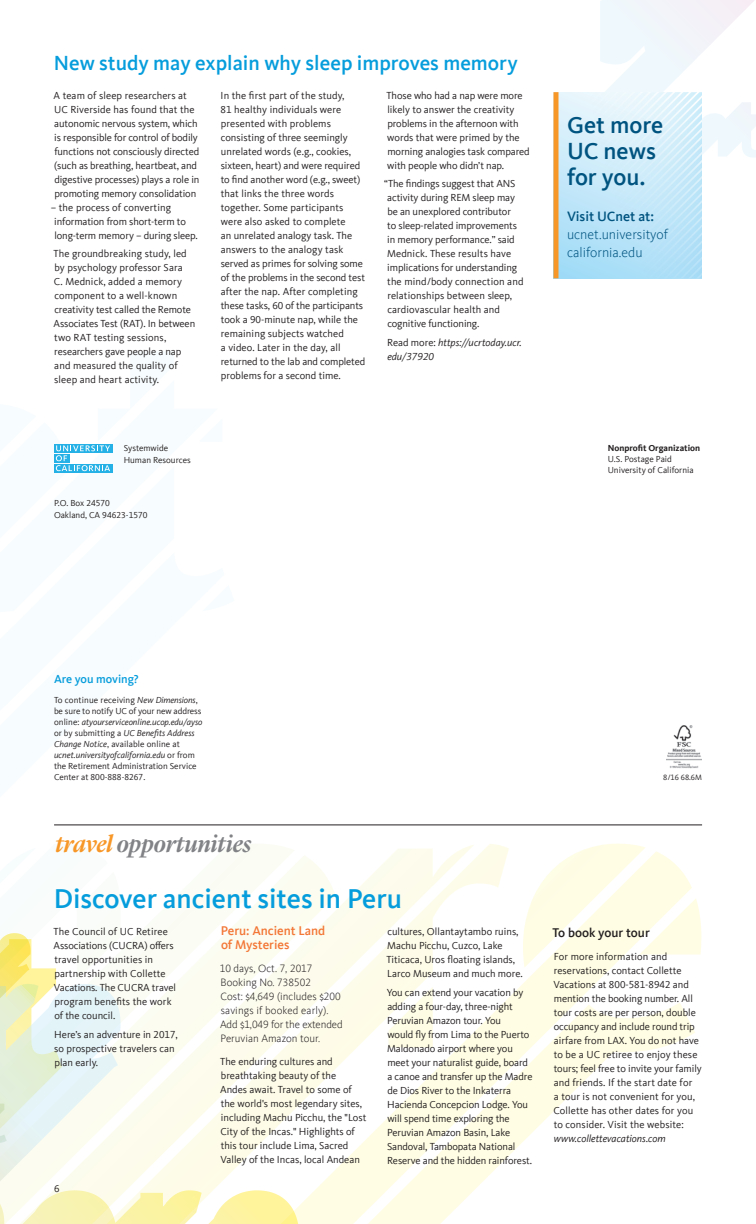
<style>
.page{position:relative;width:756px;height:1224px;background:#fff}
.page>*{position:absolute;margin:0;border:0;box-sizing:border-box;transform-origin:0 0}
.t1{font:500 28px "Kievit Offc Pro";color:#069ddc}
.t2{font:500 24px/26px "Kievit Offc Pro";color:#005480}
.t3{font:italic 500 24px "Lyon Display";color:#808285}
.t4{font:500 21px "Kievit Offc Pro";color:#069ddc}
.t5{font:300 14px/18px "Kievit Offc Pro";color:#005480}
.t6{font:500 14px "Kievit Offc Pro";color:#005480}
.t7{font:500 13px/14px "Kievit Offc Pro";color:#f37736}
.t8{font:500 13px "Kievit Offc Pro";color:#231f20}
.t9{font:500 12px "Kievit Offc Pro";color:#069ddc}
.t10{font:300 11px/14px "Kievit Offc Pro";color:#231f20}
.t11{font:10.5px/14px "Kievit Offc Pro";color:#231f20}
.t12{font:italic 10.5px/14px "Kievit Offc Pro";color:#231f20}
.t13{font:9px/11px "Kievit Offc Pro";color:#231f20}
.t14{font:700 9px "Kievit Offc Pro";color:#231f20}
.t15{font:8px "Kievit Offc Pro";color:#231f20}
.s1{font-style:normal}
.s2{font-style:italic}
.s3{color:#f79727}
</style>
<div class="page">
<svg style="left:474px;top:851px;width:137px;height:152px"></svg>
<svg style="left:523px;top:844px;width:178px;height:124px"></svg>
<svg style="left:474px;top:1003px;width:221px;height:187px"></svg>
<svg style="left:157px;top:845px;width:317px;height:379px"></svg>
<svg style="left:0;top:939px;width:299px;height:285px"></svg>
<svg style="left:0;top:824px;width:121px;height:226px"></svg>
<img style="left:666px;top:725px;width:36px;height:43px">
<svg style="left:54px;top:444px;width:59px;height:29px"></svg>
<svg style="left:558px;top:92px;width:144px;height:186px;background:#c9e7f5"></svg>
<hr style="left:554px;top:92px;width:4px;height:186px;background:#f79727">
<hr style="left:54px;top:825px;width:648px;height:1px;background:#231f20">
<h3 class="t4" style="left:54px;top:50px;width:465px">New study may explain why sleep improves memory</h3>
<p class="t11" style="left:54px;top:88px;width:147px">A team of sleep researchers at UC Riverside has found that the autonomic nervous system, which is responsible for control of bodily functions not consciously directed (such as breathing, heartbeat, and digestive processes) plays a role in promoting memory consolidation</p>
<p class="t11" style="left:54px;top:200px;width:145px;text-indent:-3px">– the process of converting information from short-term to long-term memory – during sleep.</p>
<p class="t11" style="left:54px;top:247px;width:143px">The groundbreaking study, led by psychology professor Sara<br>C. Mednick, added a memory component to a well-known creativity test called the Remote<br>Associates Test (RAT). In between two RAT testing sessions, researchers gave people a nap and measured the quality of sleep and heart activity.</p>
<p class="t11" style="left:221px;top:88px;width:146px">In the first part of the study,<br>81 healthy individuals were presented with problems consisting of three seemingly unrelated words (e.g., cookies, sixteen, heart) and were required to find another word (e.g., sweet) that links the three words together. Some participants were also asked to complete<br>an unrelated analogy task. The answers to the analogy task served as primes for solving some of the problems in the second test after the nap. After completing these tasks, 60 of the participants took a 90-minute nap, while the remaining subjects watched<br>a video. Later in the day, all returned to the lab and completed problems for a second time.</p>
<p class="t11" style="left:387px;top:88px;width:145px">Those who had a nap were more likely to answer the creativity problems in the afternoon with words that were primed by the morning analogies task compared with people who didn’t nap.</p>
<p class="t11" style="left:384px;top:177px;width:141px">“The findings suggest that ANS activity during REM sleep may be an unexplored contributor<br>to sleep-related improvements in memory performance.” said<br>Mednick. These results have implications for understanding the mind/body connection and relationships between sleep, cardiovascular health and cognitive functioning.</p>
<p class="t12" style="left:387px;top:335px;width:136px"><span class="s1">Read more:</span> https://ucrtoday.ucr. edu/37920</p>
<h2 class="t2" style="left:567px;top:112px;width:98px">Get more<br>UC news for you.</h2>
<h3 class="t6" style="left:567px;top:208px;width:88px">Visit UCnet at:</h3>
<h3 class="t5" style="left:567px;top:225px;width:102px">ucnet.universityof california.edu</h3>
<p class="t13" style="left:124px;top:443px;width:68px;line-height:11.5px">Systemwide<br>Human Resources</p>
<p class="t14" style="left:608px;top:443px;width:94px">Nonprofit Organization</p>
<p class="t13" style="left:608px;top:453px;width:87px">U.S. Postage Paid<br>University of California</p>
<p class="t13" style="left:54px;top:498px;width:95px;line-height:11.5px">P.O. Box 24570<br>Oakland, CA 94623-1570</p>
<p class="t9" style="left:54px;top:672px;width:86px">Are you moving?</p>
<p class="t13" style="left:54px;top:695px;width:150px">To continue receiving <span class="s2">New Dimensions</span>, be sure to notify UC of your new address online: <span class="s2">atyourserviceonline.ucop.edu/ayso </span>or by submitting a <span class="s2">UC Benefits Address Change Notice</span>, available online at <span class="s2">ucnet.universityofcalifornia.edu</span> or from the Retirement Administration Service Center at 800-888-8267.</p>
<p class="t15" style="left:663px;top:773px;width:40px">8/16 68.6M</p>
<h2 class="t3" style="left:56px;top:826px;width:197px"><span class="s3">travel</span> opportunities</h2>
<h1 class="t1" style="left:54px;top:882px;width:350px">Discover ancient sites in Peru</h1>
<p class="t11" style="left:54px;top:925px;width:124px">The Council of UC Retiree<br>Associations (CUCRA) offers travel opportunities in partnership with Collette<br>Vacations. The CUCRA travel program benefits the work of the council.</p>
<p class="t11" style="left:54px;top:1027px;width:125px">Here’s an adventure in 2017, so prospective travelers can plan early.</p>
<p class="t7" style="left:221px;top:924px;width:106px">Peru: Ancient Land of Mysteries</p>
<p class="t10" style="left:220px;top:962px;width:124px">10 days, Oct. 7, 2017<br>Booking No. 738502<br>Cost: $4,649 (includes $200 savings if booked early).<br>Add $1,049 for the extended<br>Peruvian Amazon tour.</p>
<p class="t11" style="left:220px;top:1055px;width:148px">The enduring cultures and breathtaking beauty of the<br>Andes await. Travel to some of the world's most legendary sites, including Machu Picchu, the "Lost<br>City of the Incas." Highlights of this tour include Lima, Sacred<br>Valley of the Incas, local Andean</p>
<p class="t11" style="left:387px;top:925px;width:138px">cultures, Ollantaytambo ruins,<br>Machu Picchu, Cuzco, Lake<br>Titicaca, Uros floating islands,<br>Larco Museum and much more.</p>
<p class="t11" style="left:387px;top:985px;width:147px">You can extend your vacation by adding a four-day, three-night<br>Peruvian Amazon tour. You<br>would fly from Lima to the Puerto<br>Maldonado airport where you meet your naturalist guide, board a canoe and transfer up the Madre de Dios River to the Inkaterra<br>Hacienda Concepcion Lodge. You will spend time exploring the<br>Peruvian Amazon Basin, Lake<br>Sandoval, Tambopata National<br>Reserve and the hidden rainforest.</p>
<p class="t11" style="left:54px;top:1182px;width:7px">6</p>
<p class="t8" style="left:552px;top:925px;width:99px">To book your tour</p>
<p class="t11" style="left:553px;top:949px;width:150px">For more information and reservations, contact Collette<br>Vacations at 800-581-8942 and mention the booking number. All tour costs are per person, double occupancy and include round trip airfare from LAX. You do not have to be a UC retiree to enjoy these tours; feel free to invite your family and friends. If the start date for<br>a tour is not convenient for you,<br>Collette has other dates for you to consider. Visit the website:</p>
<p class="t12" style="left:554px;top:1131px;width:113px">www.collettevacations.com</p>
</div>
